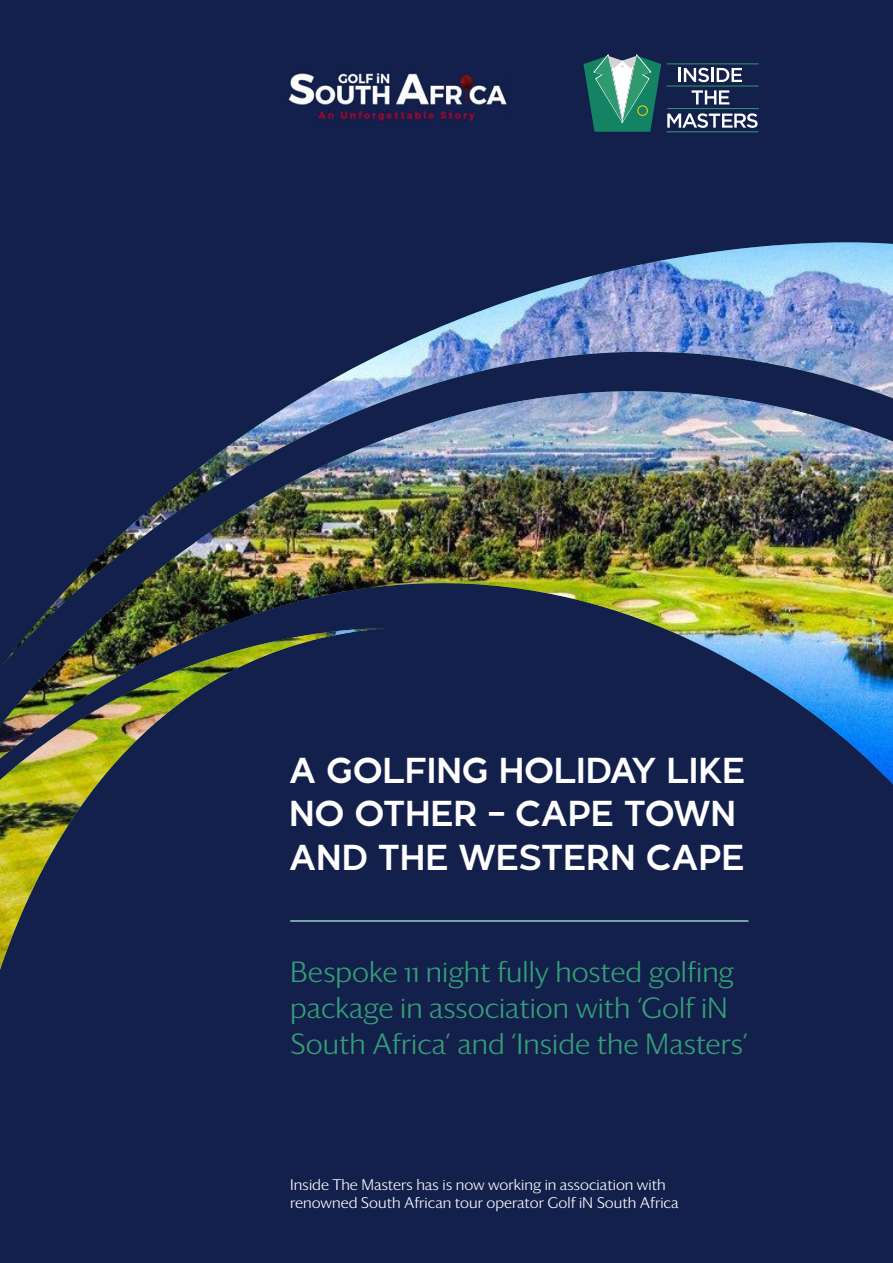
<style>
.page{position:relative;width:893px;height:1263px;background:#13204c}
.page>*{position:absolute;margin:0;border:0;box-sizing:border-box;transform-origin:0 0}
.t1{font:36px/43.2px "Revoxa";color:#fff}
.t2{font:300 28.5px/36px "Darby Sans";color:#359f77}
.t3{font:300 15px/18px "Darby Sans";color:#fff}
</style>
<div class="page">
<img style="left:0;top:784px;width:98px;height:186px">
<img style="left:0;top:668px;width:893px;height:116px">
<img style="left:3px;top:242px;width:890px;height:426px">
<img style="left:288px;top:72px;width:219px;height:50px">
<svg style="left:583px;top:54px;width:78px;height:78px"></svg>
<div style="left:638px;top:106px;width:10px;height:10px;border:1px solid #fed200;border-radius:50%"></div>
<hr style="left:678px;top:68px;width:3px;height:14px;background:#fff">
<svg style="left:684px;top:68px;width:25px;height:14px"></svg>
<hr style="left:711px;top:68px;width:3px;height:14px;background:#fff">
<svg style="left:717px;top:68px;width:25px;height:14px"></svg>
<svg style="left:692px;top:90px;width:37px;height:14px"></svg>
<svg style="left:667px;top:113px;width:91px;height:15px"></svg>
<hr style="left:667px;top:64px;width:92px;height:1px;background:#2f9a70">
<hr style="left:666px;top:86px;width:92px;height:1px;background:#2f9a70">
<hr style="left:667px;top:108px;width:92px;height:1px;background:#2f9a70">
<hr style="left:667px;top:132px;width:91px;height:1px;background:#2f9a70">
<hr style="left:290px;top:920px;width:458px;height:2px;background:#9acfbb">
<h1 class="t1" style="left:289px;top:748px;width:457px">A GOLFING HOLIDAY LIKE<br>NO OTHER - CAPE TOWN<br>AND THE WESTERN CAPE</h1>
<h2 class="t2" style="left:290px;top:953px;width:459px">Bespoke 11 night fully hosted golfing package in association with ‘Golf iN<br>South Africa’ and ‘Inside the Masters’</h2>
<p class="t3" style="left:290px;top:1175px;width:390px">Inside The Masters has is now working in association with renowned South African tour operator Golf iN South Africa</p>
</div>
